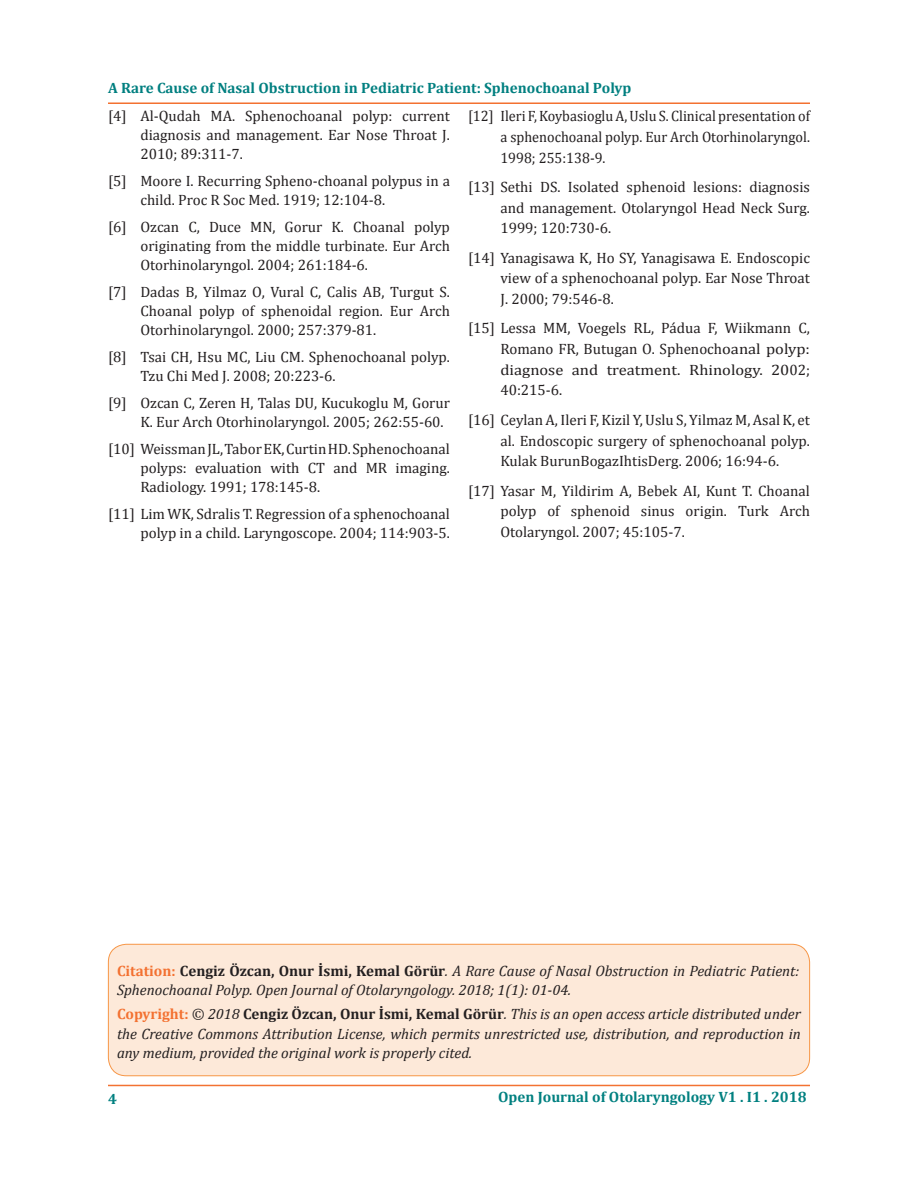
<style>
.page{position:relative;width:918px;height:1188px;background:#fff}
.page>*{position:absolute;margin:0;border:0;box-sizing:border-box;transform-origin:0 0}
.t1{font:15px/18.8px "Cambria";color:#231f20;text-align:justify}
.t2{font:italic 15px/19.5px "Cambria";color:#231f20}
.t3{font:15px/20.7px "Cambria";color:#231f20;text-align:justify;scale:.95 1}
.t4{font:700 15px "Cambria";color:#007f80}
.t5{font:700 15px "Cambria";color:#008080}
.s1{font-weight:700;font-style:normal;color:#f37131}
.s2{font-weight:700;font-style:normal}
</style>
<div class="page">
<hr style="left:108px;top:1085px;width:702px;height:1px;background:#f37232">
<hr style="left:108px;top:102px;width:702px;height:2px;background:#f37131">
<div style="left:108px;top:944px;width:702px;height:132px;background:#fde9d9;border-radius:18px"></div>
<div style="left:108px;top:944px;width:702px;height:132px;border:1px solid #f79646;border-radius:18px"></div>
<p class="t4" style="left:108px;top:77px;width:525px">A Rare Cause of Nasal Obstruction in Pediatric Patient: Sphenochoanal Polyp</p>
<p class="t1" style="left:140px;top:107px;width:311px;text-indent:-32px">[4] Al-Qudah MA. Sphenochoanal polyp: current diagnosis and management. Ear Nose Throat J.<br>2010; 89:311-7.</p>
<p class="t1" style="left:140px;top:172px;width:311px;text-indent:-32px">[5] Moore I. Recurring Spheno-choanal polypus in a child. Proc R Soc Med. 1919; 12:104-8.</p>
<p class="t1" style="left:140px;top:218px;width:311px;text-indent:-32px">[6] Ozcan C, Duce MN, Gorur K. Choanal polyp originating from the middle turbinate. Eur Arch Otorhinolaryngol. 2004; 261:184-6.</p>
<p class="t1" style="left:140px;top:283px;width:311px;text-indent:-32px">[7] Dadas B, Yilmaz O, Vural C, Calis AB, Turgut S.<br>Choanal polyp of sphenoidal region. Eur Arch Otorhinolaryngol. 2000; 257:379-81.</p>
<p class="t1" style="left:140px;top:347px;width:311px;text-indent:-32px">[8] Tsai CH, Hsu MC, Liu CM. Sphenochoanal polyp.<br>Tzu Chi Med J. 2008; 20:223-6.</p>
<p class="t1" style="left:140px;top:394px;width:311px;text-indent:-32px">[9] Ozcan C, Zeren H, Talas DU, Kucukoglu M, Gorur<br>K. Eur Arch Otorhinolaryngol. 2005; 262:55-60.</p>
<p class="t1" style="left:140px;top:440px;width:311px;text-indent:-32px">[10] Weissman JL, Tabor EK, Curtin HD. Sphenochoanal polyps: evaluation with CT and MR imaging.<br>Radiology. 1991; 178:145-8.</p>
<p class="t1" style="left:108px;top:505px;width:344px;text-align:right">[11] Lim WK, Sdralis T. Regression of a sphenochoanal polyp in a child. Laryngoscope. 2004; 114:903-5.</p>
<p class="t3" style="left:500px;top:106px;width:327px;text-indent:-32px">[12] Ileri F, Koybasioglu A, Uslu S. Clinical presentation of a sphenochoanal polyp. Eur Arch Otorhinolaryngol.<br>1998; 255:138-9.</p>
<p class="t1" style="left:500px;top:176px;width:311px;line-height:20.7px;text-indent:-32px">[13] Sethi DS. Isolated sphenoid lesions: diagnosis and management. Otolaryngol Head Neck Surg.<br>1999; 120:730-6.</p>
<p class="t1" style="left:500px;top:247px;width:311px;line-height:20.7px;text-indent:-32px">[14] Yanagisawa K, Ho SY, Yanagisawa E. Endoscopic view of a sphenochoanal polyp. Ear Nose Throat J. 2000; 79:546-8.</p>
<p class="t1" style="left:500px;top:318px;width:311px;line-height:20.7px;text-indent:-32px">[15] Lessa MM, Voegels RL, Pádua F, Wiikmann C, Romano FR, Butugan O. Sphenochoanal polyp: diagnose and treatment. Rhinology. 2002; 40:215-6.</p>
<p class="t1" style="left:500px;top:409px;width:311px;line-height:20.7px;text-indent:-32px">[16] Ceylan A, Ileri F, Kizil Y, Uslu S, Yilmaz M, Asal K, et al. Endoscopic surgery of sphenochoanal polyp.<br>Kulak BurunBogazIhtisDerg. 2006; 16:94-6.</p>
<p class="t1" style="left:500px;top:480px;width:311px;line-height:20.7px;text-indent:-32px">[17] Yasar M, Yildirim A, Bebek AI, Kunt T. Choanal polyp of sphenoid sinus origin. Turk Arch Otolaryngol. 2007; 45:105-7.</p>
<p class="t2" style="left:117px;top:960px;width:684px"><span class="s1">Citation:</span> <span class="s2">Cengiz Özcan, Onur İsmi, Kemal Görür</span>. A Rare Cause of Nasal Obstruction in Pediatric Patient:<br>Sphenochoanal Polyp. Open Journal of Otolaryngology. 2018; 1(1): 01-04.</p>
<p class="t2" style="left:117px;top:1004px;width:685px;text-align:justify"><span class="s1">Copyright:</span> © 2018 <span class="s2">Cengiz Özcan, Onur İsmi, Kemal Görür</span>. This is an open access article distributed under the Creative Commons Attribution License, which permits unrestricted use, distribution, and reproduction in any medium, provided the original work is properly cited.</p>
<p class="t5" style="left:108px;top:1089px;width:10px">4</p>
<p class="t5" style="left:498px;top:1086px;width:310px">Open Journal of Otolaryngology V1 . I1 . 2018</p>
</div>
